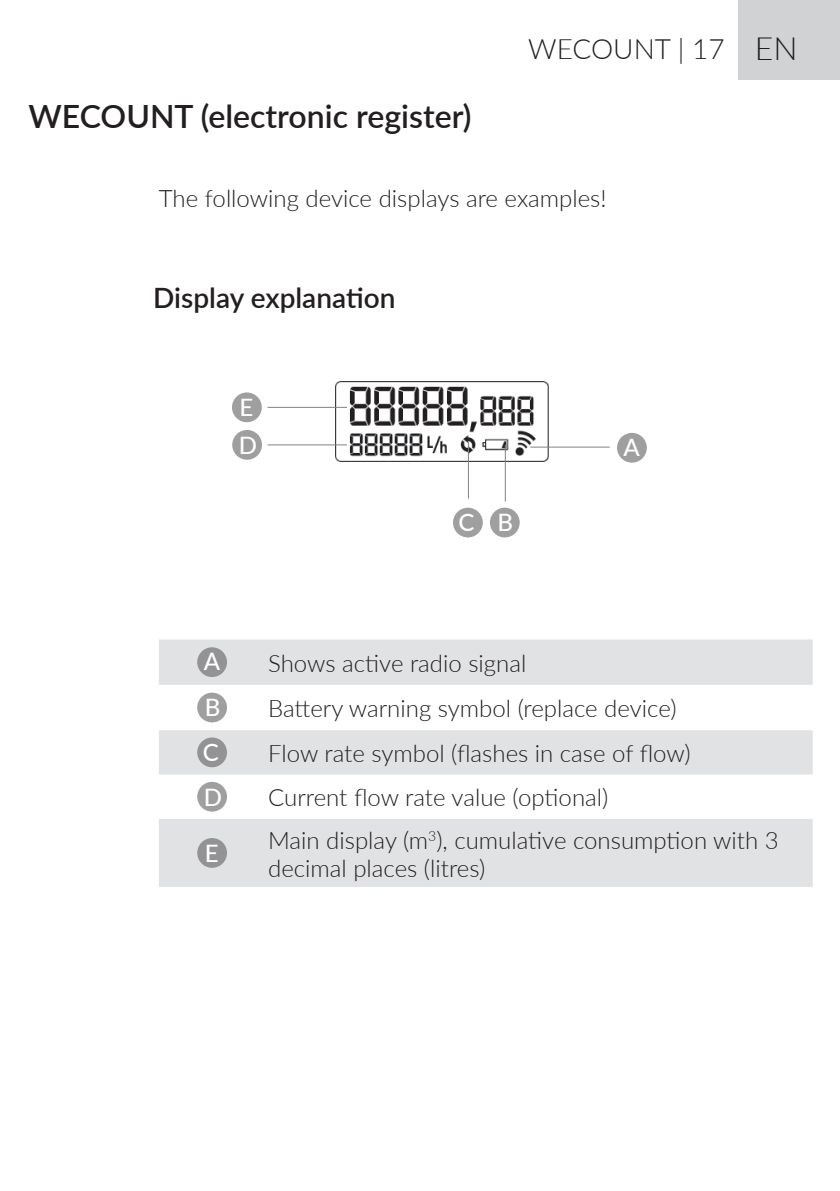
<style>
.page{position:relative;width:840px;height:1191px;background:#fff}
.page>*{position:absolute;margin:0;border:0;box-sizing:border-box;transform-origin:0 0}
.t1{font:600 32px "Lato";color:#231f20}
.t2{font:600 28px "Lato";color:#231f20}
.t3{font:300 28px "Lato";color:#231f20}
.t4{font:300 24px/28px "Lato";color:#231f20}
.t5{font:500 24px "Lato";color:#fff}
.s1{font-size:32px}
</style>
<div class="page">
<div style="left:737px;top:0;width:102px;height:79px;background:#d1d2d4"></div>
<svg style="left:159px;top:639px;width:653px;height:248px;fill:#e1e2e4"></svg>
<div style="left:197px;top:647px;width:30px;height:30px;background:#939396;border-radius:50%"></div>
<div style="left:197px;top:692px;width:30px;height:30px;background:#9f9fa0;border-radius:50%"></div>
<div style="left:197px;top:737px;width:30px;height:30px;background:#939396;border-radius:50%"></div>
<div style="left:197px;top:782px;width:30px;height:29px;background:#9f9fa0;border-radius:50%"></div>
<div style="left:197px;top:838px;width:30px;height:30px;background:#939396;border-radius:50%"></div>
<img style="left:336px;top:381px;width:212px;height:81px">
<hr style="left:530px;top:446px;width:79px;height:2px;background:#808285">
<div style="left:616px;top:433px;width:30px;height:29px;background:#9f9fa0;border-radius:50%"></div>
<svg style="left:489px;top:507px;width:30px;height:30px"></svg>
<hr style="left:504px;top:445px;width:1px;height:56px;background:#808285">
<hr style="left:467px;top:442px;width:2px;height:56px;background:#808285">
<hr style="left:267px;top:407px;width:80px;height:1px;background:#808285">
<hr style="left:267px;top:444px;width:80px;height:1px;background:#808285">
<div style="left:453px;top:507px;width:29px;height:30px;background:#9f9fa0;border-radius:50%"></div>
<div style="left:232px;top:430px;width:30px;height:30px;background:#9f9fa0;border-radius:50%"></div>
<div style="left:232px;top:392px;width:29px;height:30px;background:#9f9fa0;border-radius:50%"></div>
<h1 class="t1" style="left:28px;top:93px;width:444px">WECOUNT (electronic register)</h1>
<p class="t3" style="left:528px;top:30px;width:271px">WECOUNT | 17 <span class="s1">EN</span></p>
<p class="t4" style="left:159px;top:183px;width:449px">The following device displays are examples!</p>
<p class="t2" style="left:153px;top:277px;width:243px">Display explanation</p>
<p class="t5" style="left:239px;top:390px;width:15px">E</p>
<p class="t5" style="left:239px;top:428px;width:20px">D</p>
<p class="t5" style="left:458px;top:505px;width:56px">C B</p>
<p class="t5" style="left:623px;top:430px;width:18px">A</p>
<p class="t5" style="left:204px;top:644px;width:18px">A</p>
<p class="t4" style="left:268px;top:648px;width:259px">Shows active radio signal</p>
<p class="t5" style="left:205px;top:690px;width:17px">B</p>
<p class="t4" style="left:268px;top:693px;width:409px">Battery warning symbol (replace device)</p>
<p class="t5" style="left:203px;top:735px;width:17px">C</p>
<p class="t4" style="left:268px;top:738px;width:423px">Flow rate symbol (flashes in case of flow)</p>
<p class="t5" style="left:204px;top:779px;width:20px">D</p>
<p class="t4" style="left:268px;top:783px;width:341px">Current flow rate value (optional)</p>
<p class="t5" style="left:205px;top:835px;width:15px">E</p>
<p class="t4" style="left:268px;top:825px;width:512px">Main display (m<sup>3</sup>), cumulative consumption with 3 decimal places (litres)</p>
</div>
